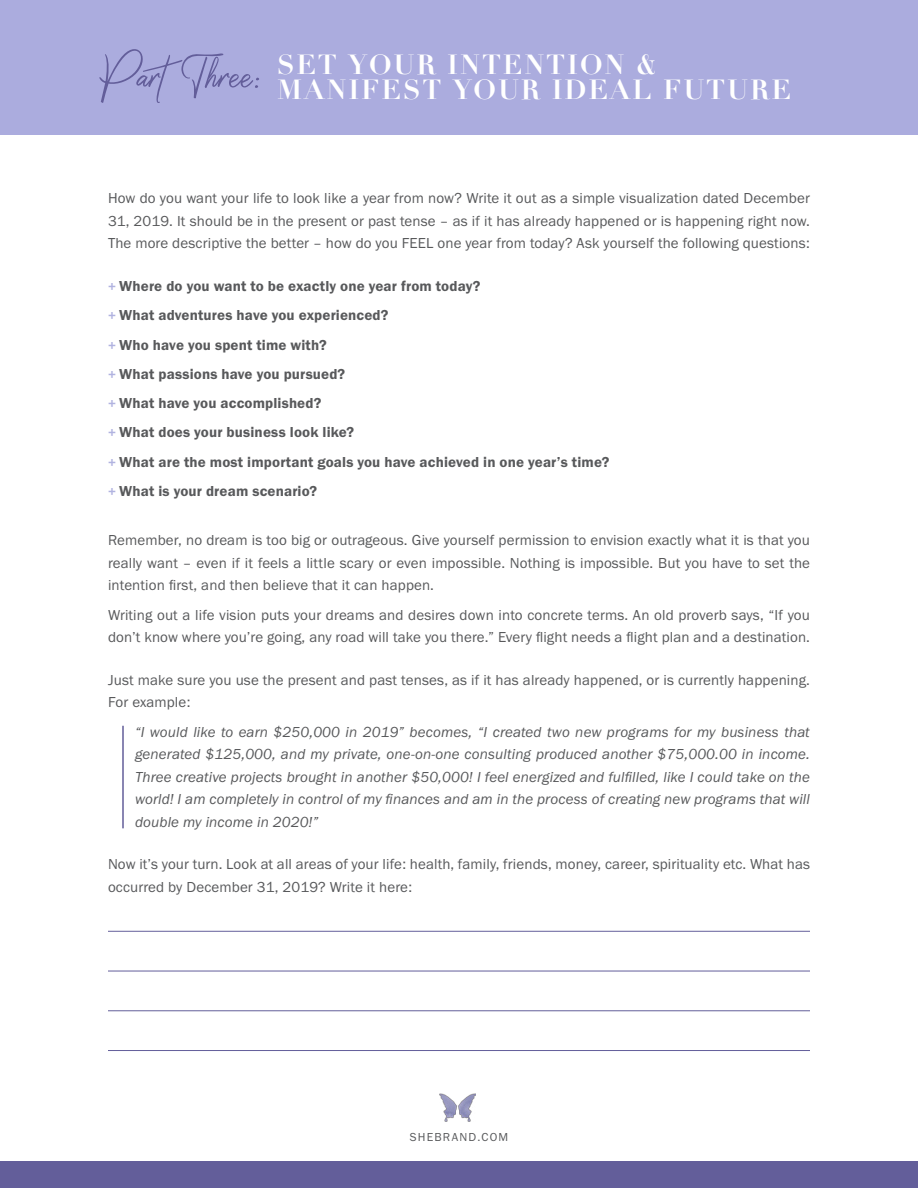
<style>
.page{position:relative;width:918px;height:1188px;background:#fff}
.page>*{position:absolute;margin:0;border:0;box-sizing:border-box;transform-origin:0 0}
.t1{font:84.75px "Bella Script";letter-spacing:.01em;color:#635e9a}
.t2{font:700 27px "Didot";letter-spacing:.07em;color:#fff}
.t3{font:15px/22.5px "Franklin Gothic URW Boo";letter-spacing:.01em;color:#58595b}
.t4{font:15px/22.5px "Franklin Gothic URW Boo Ita";letter-spacing:.01em;color:#58595b;text-align:justify}
.t5{font:15px/29.2px "Franklin Gothic URW Dem";letter-spacing:.01em;color:#58595b}
.t6{font:12px "Franklin Gothic URW Boo";letter-spacing:.1em;color:#58595b}
.s1{font-size:13.5px;color:#b1b3e0}
</style>
<div class="page">
<hr style="left:108px;top:931px;width:702px;height:1px;background:#635e9a">
<hr style="left:108px;top:971px;width:702px;height:1px;background:#635e9a">
<hr style="left:108px;top:1010px;width:702px;height:1px;background:#635e9a">
<hr style="left:108px;top:1050px;width:702px;height:1px;background:#635e9a">
<div style="left:0;top:0;width:918px;height:135px;background:#abacde"></div>
<div style="left:0;top:1162px;width:918px;height:26px;background:#635e9a"></div>
<hr style="left:122px;top:726px;width:2px;height:102px;background:#635e9a">
<img style="left:440px;top:1094px;width:35px;height:27px">
<h1 class="t1" style="left:101px;top:43px;width:162px">Part Three:</h1>
<h2 class="t2" style="left:277px;top:47px;width:381px">SET YOUR INTENTION &amp;</h2>
<h2 class="t2" style="left:277px;top:73px;width:515px">MANIFEST YOUR IDEAL FUTURE</h2>
<p class="t3" style="left:108px;top:187px;width:704px;text-align:justify">How do you want your life to look like a year from now? Write it out as a simple visualization dated December 31, 2019. It should be in the present or past tense – as if it has already happened or is happening right now.<br>The more descriptive the better – how do you FEEL one year from today? Ask yourself the following questions:</p>
<p class="t5" style="left:108px;top:271px;width:503px"><span class="s1">+</span> Where do you want to be exactly one year from today?<br><span class="s1">+</span> What adventures have you experienced?<br><span class="s1">+</span> Who have you spent time with?<br><span class="s1">+</span> What passions have you pursued?<br><span class="s1">+</span> What have you accomplished?<br><span class="s1">+</span> What does your business look like?<br><span class="s1">+</span> What are the most important goals you have achieved in one year’s time? <span class="s1">+</span> What is your dream scenario?</p>
<p class="t3" style="left:108px;top:529px;width:704px;text-align:justify">Remember, no dream is too big or outrageous. Give yourself permission to envision exactly what it is that you really want – even if it feels a little scary or even impossible. Nothing is impossible. But you have to set the intention first, and then believe that it can happen.</p>
<p class="t3" style="left:108px;top:603px;width:703px">Writing out a life vision puts your dreams and desires down into concrete terms. An old proverb says, “If you don’t know where you’re going, any road will take you there.” Every flight needs a flight plan and a destination.</p>
<p class="t3" style="left:108px;top:668px;width:704px">Just make sure you use the present and past tenses, as if it has already happened, or is currently happening.<br>For example:</p>
<p class="t4" style="left:135px;top:720px;width:677px">“I would like to earn $250,000 in 2019” becomes, “I created two new programs for my business that generated $125,000, and my private, one-on-one consulting produced another $75,000.00 in income.<br>Three creative projects brought in another $50,000! I feel energized and fulfilled, like I could take on the world! I am completely in control of my finances and am in the process of creating new programs that will double my income in 2020!”</p>
<p class="t3" style="left:108px;top:853px;width:704px">Now it’s your turn. Look at all areas of your life: health, family, friends, money, career, spirituality etc. What has occurred by December 31, 2019? Write it here:</p>
<p class="t6" style="left:410px;top:1130px;width:100px">SHEBRAND.COM</p>
</div>
